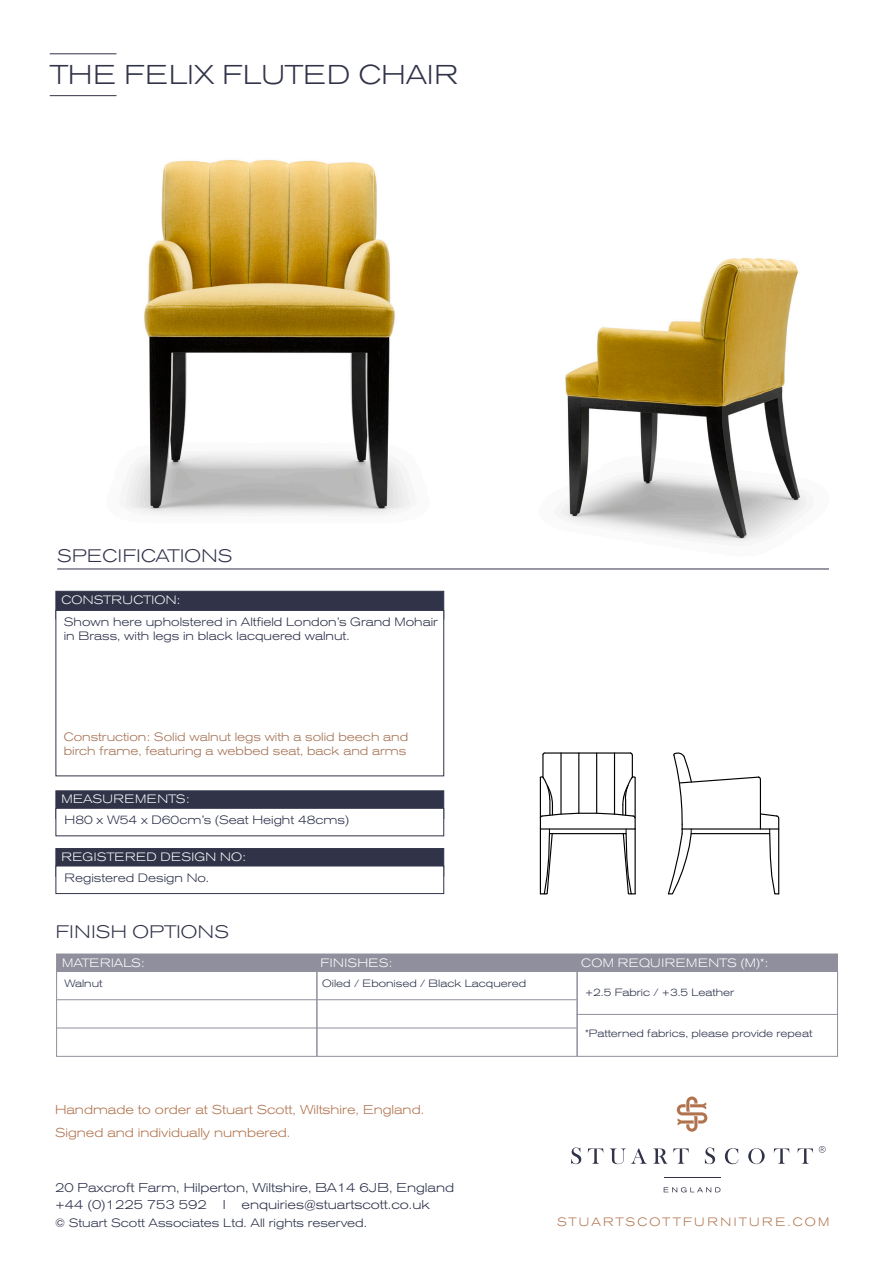
<style>
.page{position:relative;width:893px;height:1263px;background:#fff}
.page>*{position:absolute;margin:0;border:0;box-sizing:border-box;transform-origin:0 0}
.t1{font:300 expanded 27px "Akzidenz Grotesk BQ";letter-spacing:.02em;color:#313349}
.t2{font:300 expanded 18px "Akzidenz Grotesk BQ";letter-spacing:.02em;color:#313349}
.t3{font:300 expanded 12.75px "Akzidenz Grotesk BQ";color:#292e47}
.t4{font:300 expanded 12.75px/22.5px "Akzidenz Grotesk BQ";color:#b0734d}
.t5{font:300 expanded 12px/14.4px "Akzidenz Grotesk BQ";color:#292e47}
.t6{font:300 expanded 12px "Akzidenz Grotesk BQ";color:#a37052}
.t7{font:300 expanded 12px "Akzidenz Grotesk BQ";letter-spacing:.02em;color:#fff}
.t8{font:300 expanded 12px "Akzidenz Grotesk BQ";letter-spacing:.04em;color:#fff}
.t9{font:300 expanded 12px "Akzidenz Grotesk BQ";letter-spacing:.19em;color:#b0734d}
.t10{font:300 expanded 12px "Akzidenz Grotesk BQ";color:#fff}
.t11{font:300 expanded 10.5px "Akzidenz Grotesk BQ";color:#292e47}
</style>
<div class="page">
<hr style="left:540px;top:828px;width:95px;height:1px;background:#000">
<hr style="left:540px;top:777px;width:1px;height:52px;background:#000">
<hr style="left:634px;top:777px;width:2px;height:52px;background:#000">
<svg style="left:539px;top:829px;width:97px;height:66px"></svg>
<svg style="left:539px;top:752px;width:97px;height:67px"></svg>
<svg style="left:668px;top:752px;width:111px;height:143px"></svg>
<img style="left:506px;top:258px;width:323px;height:311px">
<img style="left:49px;top:53px;width:455px;height:593px">
<hr style="left:57px;top:569px;width:772px;height:1px;background:#313349">
<hr style="left:664px;top:1177px;width:56px;height:1px;background:#313349">
<svg style="left:571px;top:1147px;width:10px;height:17px"></svg>
<svg style="left:705px;top:1147px;width:10px;height:17px"></svg>
<svg style="left:588px;top:1148px;width:15px;height:16px"></svg>
<svg style="left:610px;top:1148px;width:37px;height:16px"></svg>
<svg style="left:653px;top:1148px;width:36px;height:16px"></svg>
<svg style="left:725px;top:1148px;width:13px;height:16px"></svg>
<svg style="left:748px;top:1148px;width:17px;height:16px"></svg>
<svg style="left:774px;top:1148px;width:15px;height:16px"></svg>
<svg style="left:797px;top:1148px;width:16px;height:16px"></svg>
<svg style="left:664px;top:1187px;width:56px;height:5px"></svg>
<svg style="left:677px;top:1096px;width:30px;height:36px"></svg>
<svg style="left:819px;top:1146px;width:6px;height:7px"></svg>
<div style="left:56px;top:591px;width:388px;height:28px;background:#313349;border:1px solid #313349"></div>
<div style="left:56px;top:791px;width:388px;height:28px;background:#313349"></div>
<div style="left:56px;top:848px;width:388px;height:28px;background:#313349"></div>
<div style="left:56px;top:610px;width:388px;height:166px;background:#fff;border:1px solid #313349"></div>
<div style="left:56px;top:808px;width:388px;height:28px;background:#fff;border:1px solid #313349"></div>
<div style="left:56px;top:866px;width:388px;height:28px;background:#fff;border:1px solid #313349"></div>
<div style="left:56px;top:954px;width:782px;height:28px;background:#908f9d"></div>
<div style="left:56px;top:971px;width:782px;height:85px;background:#fff;border:1px solid #908f9d"></div>
<hr style="left:57px;top:999px;width:520px;height:1px;background:#908f9d">
<hr style="left:577px;top:1014px;width:261px;height:1px;background:#908f9d">
<hr style="left:57px;top:1028px;width:520px;height:1px;background:#908f9d">
<hr style="left:50px;top:95px;width:67px;height:1px;background:#313349">
<hr style="left:50px;top:54px;width:67px;height:1px;background:#313349">
<hr style="left:316px;top:969px;width:2px;height:87px;background:#908f9d">
<hr style="left:576px;top:969px;width:2px;height:87px;background:#908f9d">
<p class="t1" style="left:50px;top:59px;width:410px">THE FELIX FLUTED CHAIR</p>
<p class="t2" style="left:57px;top:546px;width:177px">SPECIFICATIONS</p>
<p class="t7" style="left:61px;top:593px;width:120px">CONSTRUCTION:</p>
<p class="t5" style="left:64px;top:614px;width:376px">Shown here upholstered in Altfield London’s Grand Mohair in Brass, with legs in black lacquered walnut.</p>
<p class="t6" style="left:64px;top:730px;width:346px">Construction: Solid walnut legs with a solid beech and</p>
<p class="t6" style="left:64px;top:744px;width:344px">birch frame, featuring a webbed seat, back and arms</p>
<p class="t8" style="left:61px;top:792px;width:130px">MEASUREMENTS:</p>
<p class="t5" style="left:65px;top:813px;width:286px">H80 x W54 x D60cm’s (Seat Height 48cms)</p>
<p class="t7" style="left:61px;top:850px;width:186px">REGISTERED DESIGN NO:</p>
<p class="t5" style="left:65px;top:870px;width:146px">Registered Design No.</p>
<p class="t2" style="left:56px;top:922px;width:175px">FINISH OPTIONS</p>
<p class="t10" style="left:62px;top:956px;width:84px">MATERIALS:</p>
<p class="t7" style="left:321px;top:956px;width:73px">FINISHES:</p>
<p class="t8" style="left:581px;top:956px;width:189px">COM REQUIREMENTS (M)*:</p>
<p class="t11" style="left:65px;top:978px;width:39px">Walnut</p>
<p class="t11" style="left:322px;top:978px;width:205px">Oiled / Ebonised / Black Lacquered</p>
<p class="t4" style="left:55px;top:1098px;width:371px">Handmade to order at Stuart Scott, Wiltshire, England.<br>Signed and individually numbered.</p>
<p class="t3" style="left:55px;top:1180px;width:401px">20 Paxcroft Farm, Hilperton, Wiltshire, BA14 6JB, England</p>
<p class="t3" style="left:55px;top:1197px;width:153px">+44 (0)1225 753 592</p>
<p class="t3" style="left:223px;top:1197px;width:4px">I</p>
<p class="t3" style="left:242px;top:1197px;width:190px">enquiries@stuartscott.co.uk</p>
<p class="t5" style="left:55px;top:1216px;width:313px">© Stuart Scott Associates Ltd. All rights reserved.</p>
<p class="t11" style="left:585px;top:986px;width:151px">+2.5 Fabric / +3.5 Leather</p>
<p class="t11" style="left:585px;top:1027px;width:229px">*Patterned fabrics, please provide repeat</p>
<p class="t9" style="left:557px;top:1215px;width:274px">STUARTSCOTTFURNITURE.COM</p>
</div>
